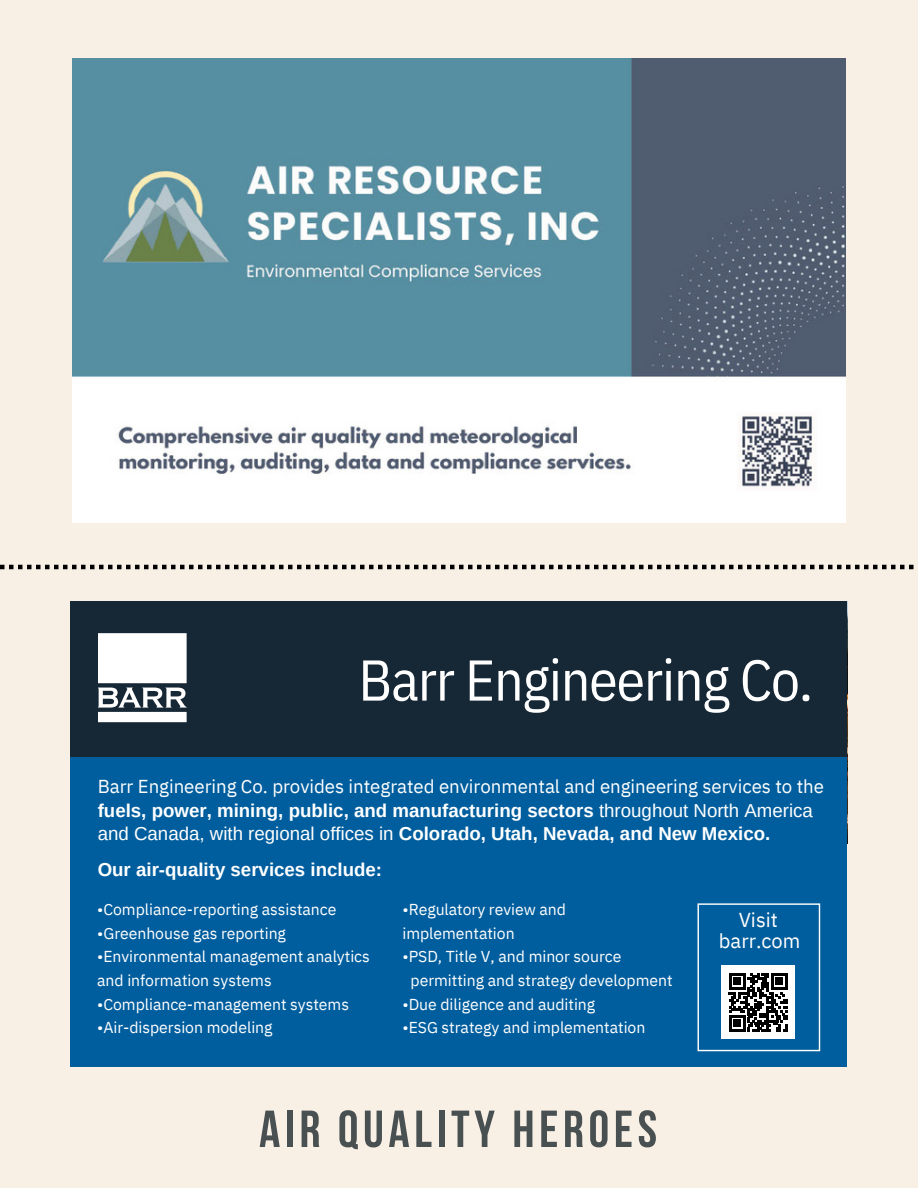
<style>
.page{position:relative;width:918px;height:1188px;background:#f8efe5}
.page>*{position:absolute;margin:0;border:0;box-sizing:border-box;transform-origin:0 0}
.t1{font:57.45px "IBM Plex Sans Cond";letter-spacing:-.02em;color:#fff}
.t2{font:700 52.05px "Bebas Neue";letter-spacing:.09em;color:#495052}
.t3{font:20.1px/20.5px "IBM Plex Sans";color:#fff;text-align:center}
.t4{font:700 18.75px/23.7px "Arimo";color:#fff}
.t5{font:18.75px "IBM Plex Sans";color:#fff}
.t6{font:15.75px "IBM Plex Sans";color:#fff}
.s1{font-weight:400}
</style>
<div class="page">
<div style="left:71px;top:757px;width:776px;height:310px;background:#005e9e"></div>
<div style="left:71px;top:601px;width:776px;height:156px;background:#162735"></div>
<svg style="left:98px;top:633px;width:89px;height:89px"></svg>
<div style="left:698px;top:903px;width:122px;height:148px;border:1px solid #fff"></div>
<div style="left:722px;top:966px;width:73px;height:73px;background:#fff"></div>
<svg style="left:729px;top:973px;width:58px;height:59px"></svg>
<hr style="left:729px;top:1029px;width:16px;height:3px;background:#000">
<div style="left:734px;top:1020px;width:7px;height:7px;background:#000"></div>
<img style="left:72px;top:58px;width:773px;height:465px">
<svg style="left:0;top:565px;width:914px;height:4px"></svg>
<p class="t1" style="left:358px;top:642px;width:456px">Barr Engineering Co.</p>
<p class="t5" style="left:98px;top:774px;width:728px">Barr Engineering Co. provides integrated environmental and engineering services to the</p>
<p class="t4" style="left:98px;top:798px;width:717px">fuels, power, mining, public, and manufacturing sectors <span class="s1">throughout North America and Canada, with regional offices in</span> Colorado, Utah, Nevada, and New Mexico.</p>
<p class="t4" style="left:98px;top:858px;width:286px">Our air-quality services include:</p>
<p class="t6" style="left:97px;top:899px;width:241px">•Compliance-reporting assistance</p>
<p class="t6" style="left:97px;top:922px;width:190px">•Greenhouse gas reporting</p>
<p class="t6" style="left:97px;top:946px;width:274px">•Environmental management analytics</p>
<p class="t6" style="left:97px;top:970px;width:176px">and information systems</p>
<p class="t6" style="left:97px;top:994px;width:253px">•Compliance-management systems</p>
<p class="t6" style="left:97px;top:1017px;width:177px">•Air-dispersion modeling</p>
<p class="t6" style="left:402px;top:899px;width:165px">•Regulatory review and</p>
<p class="t6" style="left:402px;top:922px;width:114px">implementation</p>
<p class="t6" style="left:402px;top:946px;width:220px">•PSD, Title V, and minor source</p>
<p class="t6" style="left:411px;top:970px;width:263px">permitting and strategy development</p>
<p class="t6" style="left:402px;top:994px;width:194px">•Due diligence and auditing</p>
<p class="t6" style="left:402px;top:1017px;width:244px">•ESG strategy and implementation</p>
<p class="t2" style="left:259px;top:1108px;width:399px">AIR QUALITY HEROES</p>
<p class="t3" style="left:719px;top:909px;width:83px">Visit barr.com</p>
</div>
